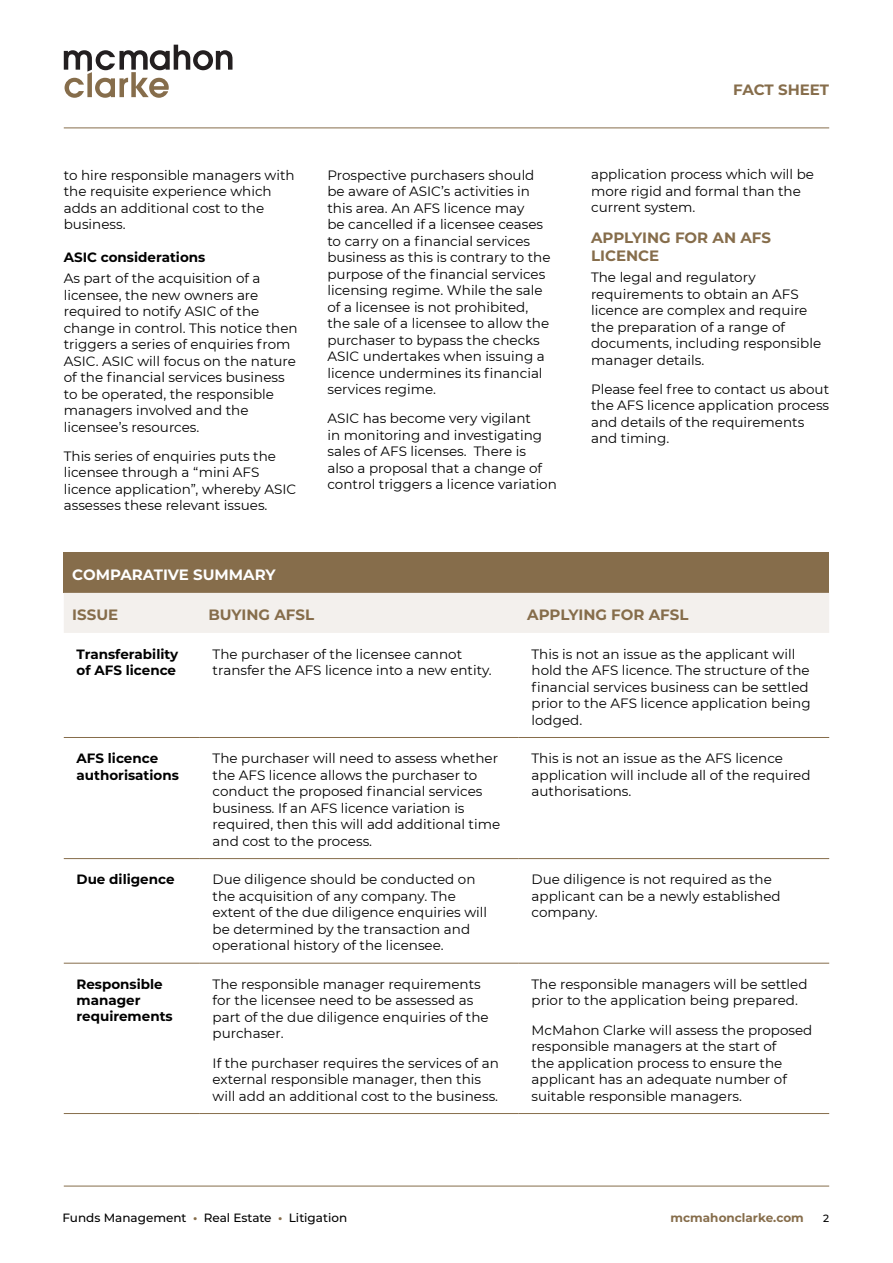
<style>
.page{position:relative;width:893px;height:1263px;background:#fff}
.page>*{position:absolute;margin:0;border:0;box-sizing:border-box;transform-origin:0 0}
.t1{font:700 15px/18px "Montserrat";color:#866d4b}
.t2{font:700 15px "Montserrat";color:#fff}
.t3{font:13.5px/16.5px "Montserrat";color:#000}
.t4{font:700 13.5px/16.2px "Montserrat";color:#000}
.t5{font:500 12px "Montserrat";color:#000}
.t6{font:700 12px "Montserrat";color:#866d4b}
.t7{font:500 10.5px "Montserrat";color:#000}
.s1{font-weight:700;color:#866d4b}
</style>
<div class="page">
<div style="left:64px;top:553px;width:765px;height:40px;background:#866d4b"></div>
<div style="left:64px;top:593px;width:765px;height:40px;background:#f3f0ed"></div>
<hr style="left:64px;top:737px;width:136px;height:1px;background:#866d4b">
<hr style="left:200px;top:737px;width:319px;height:1px;background:#866d4b">
<hr style="left:519px;top:737px;width:310px;height:1px;background:#866d4b">
<hr style="left:64px;top:858px;width:136px;height:1px;background:#866d4b">
<hr style="left:200px;top:858px;width:319px;height:1px;background:#866d4b">
<hr style="left:519px;top:858px;width:310px;height:1px;background:#866d4b">
<hr style="left:64px;top:963px;width:136px;height:1px;background:#866d4b">
<hr style="left:200px;top:963px;width:319px;height:1px;background:#866d4b">
<hr style="left:519px;top:963px;width:310px;height:1px;background:#866d4b">
<hr style="left:64px;top:1113px;width:136px;height:1px;background:#866d4b">
<hr style="left:200px;top:1113px;width:319px;height:1px;background:#866d4b">
<hr style="left:519px;top:1113px;width:310px;height:1px;background:#866d4b">
<hr style="left:64px;top:128px;width:765px;height:1px;background:#866d4b">
<svg style="left:64px;top:45px;width:168px;height:53px"></svg>
<hr style="left:64px;top:1186px;width:765px;height:1px;background:#866d4b">
<p class="t3" style="left:64px;top:166px;width:232px">to hire responsible managers with the requisite experience which adds an additional cost to the business.</p>
<p class="t4" style="left:64px;top:249px;width:143px">ASIC considerations</p>
<p class="t3" style="left:64px;top:269px;width:235px">As part of the acquisition of a licensee, the new owners are required to notify ASIC of the change in control. This notice then triggers a series of enquiries from<br>ASIC. ASIC will focus on the nature of the financial services business to be operated, the responsible managers involved and the licensee’s resources.</p>
<p class="t3" style="left:64px;top:447px;width:234px">This series of enquiries puts the licensee through a “mini AFS licence application”, whereby ASIC assesses these relevant issues.</p>
<p class="t3" style="left:327px;top:166px;width:225px">Prospective purchasers should be aware of ASIC’s activities in this area. An AFS licence may<br>be cancelled if a licensee ceases to carry on a financial services business as this is contrary to the purpose of the financial services licensing regime. While the sale of a licensee is not prohibited, the sale of a licensee to allow the purchaser to bypass the checks<br>ASIC undertakes when issuing a licence undermines its financial services regime.</p>
<p class="t3" style="left:327px;top:410px;width:231px">ASIC has become very vigilant<br>in monitoring and investigating sales of AFS licenses. There is<br>also a proposal that a change of control triggers a licence variation</p>
<p class="t1" style="left:733px;top:80px;width:97px">FACT SHEET</p>
<p class="t3" style="left:591px;top:166px;width:224px">application process which will be more rigid and formal than the current system.</p>
<p class="t1" style="left:591px;top:228px;width:181px">APPLYING FOR AN AFS<br>LICENCE</p>
<p class="t3" style="left:591px;top:269px;width:232px">The legal and regulatory requirements to obtain an AFS licence are complex and require the preparation of a range of documents, including responsible manager details.</p>
<p class="t3" style="left:591px;top:380px;width:240px">Please feel free to contact us about the AFS licence application process and details of the requirements and timing.</p>
<p class="t2" style="left:72px;top:564px;width:205px">COMPARATIVE SUMMARY</p>
<p class="t1" style="left:72px;top:605px;width:47px">ISSUE</p>
<p class="t1" style="left:208px;top:605px;width:107px">BUYING AFSL</p>
<p class="t1" style="left:527px;top:605px;width:163px">APPLYING FOR AFSL</p>
<p class="t4" style="left:77px;top:645px;width:103px">Transferability of AFS licence</p>
<p class="t3" style="left:213px;top:645px;width:281px">The purchaser of the licensee cannot transfer the AFS licence into a new entity.</p>
<p class="t3" style="left:531px;top:645px;width:281px">This is not an issue as the applicant will hold the AFS licence. The structure of the financial services business can be settled prior to the AFS licence application being lodged.</p>
<p class="t4" style="left:77px;top:750px;width:104px">AFS licence authorisations</p>
<p class="t3" style="left:213px;top:750px;width:289px">The purchaser will need to assess whether the AFS licence allows the purchaser to conduct the proposed financial services business. If an AFS licence variation is required, then this will add additional time and cost to the process.</p>
<p class="t3" style="left:531px;top:750px;width:280px">This is not an issue as the AFS licence application will include all of the required authorisations.</p>
<p class="t4" style="left:77px;top:871px;width:100px">Due diligence</p>
<p class="t3" style="left:213px;top:871px;width:276px">Due diligence should be conducted on the acquisition of any company. The extent of the due diligence enquiries will be determined by the transaction and operational history of the licensee.</p>
<p class="t3" style="left:531px;top:871px;width:251px">Due diligence is not required as the applicant can be a newly established company.</p>
<p class="t4" style="left:77px;top:975px;width:98px">Responsible manager requirements</p>
<p class="t3" style="left:213px;top:975px;width:278px">The responsible manager requirements for the licensee need to be assessed as part of the due diligence enquiries of the purchaser.</p>
<p class="t3" style="left:213px;top:1054px;width:288px">If the purchaser requires the services of an external responsible manager, then this will add an additional cost to the business.</p>
<p class="t3" style="left:531px;top:975px;width:278px">The responsible managers will be settled prior to the application being prepared.</p>
<p class="t3" style="left:531px;top:1021px;width:282px">McMahon Clarke will assess the proposed responsible managers at the start of<br>the application process to ensure the applicant has an adequate number of suitable responsible managers.</p>
<p class="t5" style="left:63px;top:1210px;width:286px">Funds Management <span class="s1">•</span> Real Estate <span class="s1">•</span> Litigation</p>
<p class="t6" style="left:670px;top:1209px;width:135px">mcmahonclarke.com</p>
<p class="t7" style="left:823px;top:1211px;width:8px">2</p>
</div>
